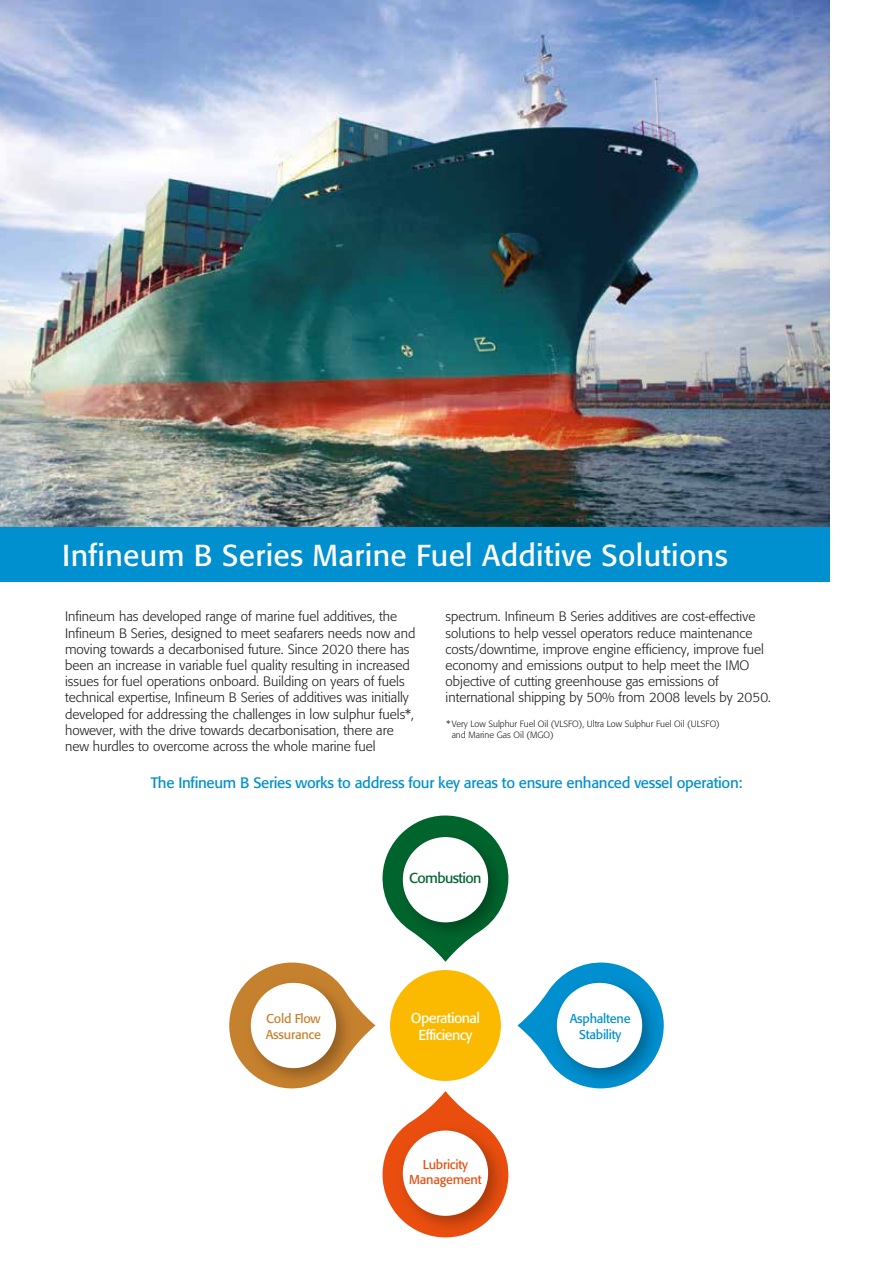
<style>
.page{position:relative;width:893px;height:1263px;background:#fff}
.page>*{position:absolute;margin:0;border:0;box-sizing:border-box;transform-origin:0 0}
.t1{font:30px "Formata";letter-spacing:.01em;color:#fff}
.t2{font:15px "Formata";letter-spacing:-.02em;color:#008fcf}
.t3{font:14.25px/17.1px "Formata";letter-spacing:-.04em;color:#fff;text-align:center}
.t4{font:14.25px "Formata";letter-spacing:-.04em;color:#00652d}
.t5{font:300 13.5px/16.2px "Formata";color:#1d1d1b}
.t6{font:12.75px/15.3px "Formata";letter-spacing:-.02em;color:#e94e0f;text-align:center}
.t7{font:12.75px/15.3px "Formata";letter-spacing:-.02em;color:#008fcf;text-align:center}
.t8{font:12.75px/15.3px "Formata";letter-spacing:-.02em;color:#c6812e}
.t9{font:300 9px/10.8px "Formata";color:#1d1d1b}
</style>
<div class="page">
<div style="left:0;top:527px;width:829px;height:54px;background:#008fcf"></div>
<img style="left:0;top:0;width:829px;height:527px">
<svg style="left:382px;top:815px;width:97px;height:147px"></svg>
<img style="left:391px;top:825px;width:118px;height:120px">
<div style="left:403px;top:837px;width:85px;height:85px;background:#fff;border-radius:50%"></div>
<div style="left:390px;top:970px;width:111px;height:111px;background:#fbba00;border-radius:50%"></div>
<svg style="left:382px;top:1091px;width:94px;height:115px"></svg>
<img style="left:391px;top:1119px;width:118px;height:119px">
<div style="left:403px;top:1130px;width:85px;height:86px;background:#fff;border-radius:50%"></div>
<svg style="left:517px;top:962px;width:115px;height:93px"></svg>
<img style="left:545px;top:971px;width:119px;height:118px">
<div style="left:557px;top:983px;width:85px;height:85px;background:#fff;border-radius:50%"></div>
<svg style="left:229px;top:962px;width:146px;height:97px"></svg>
<img style="left:239px;top:971px;width:120px;height:118px">
<div style="left:251px;top:983px;width:85px;height:85px;background:#fff;border-radius:50%"></div>
<h1 class="t1" style="left:62px;top:537px;width:667px">Infineum B Series Marine Fuel Additive Solutions</h1>
<p class="t5" style="left:65px;top:609px;width:352px">Infineum has developed range of marine fuel additives, the Infineum B Series, designed to meet seafarers needs now and moving towards a decarbonised future. Since 2020 there has been an increase in variable fuel quality resulting in increased issues for fuel operations onboard. Building on years of fuels technical expertise, Infineum B Series of additives was initially developed for addressing the challenges in low sulphur fuels*, however, with the drive towards decarbonisation, there are new hurdles to overcome across the whole marine fuel</p>
<p class="t5" style="left:446px;top:609px;width:327px">spectrum. Infineum B Series additives are cost-effective solutions to help vessel operators reduce maintenance costs/downtime, improve engine efficiency, improve fuel economy and emissions output to help meet the IMO objective of cutting greenhouse gas emissions of international shipping by 50% from 2008 levels by 2050.</p>
<p class="t9" style="left:452px;top:718px;width:270px;text-indent:-5px">* Very Low Sulphur Fuel Oil (VLSFO), Ultra Low Sulphur Fuel Oil (ULSFO) and Marine Gas Oil (MGO)</p>
<p class="t2" style="left:151px;top:774px;width:593px">The Infineum B Series works to address four key areas to ensure enhanced vessel operation:</p>
<p class="t8" style="left:266px;top:1011px;width:57px">Cold Flow<br>Assurance</p>
<p class="t4" style="left:409px;top:869px;width:74px">Combustion</p>
<p class="t3" style="left:411px;top:1009px;width:70px">Operational<br>Efficiency</p>
<p class="t6" style="left:409px;top:1156px;width:74px">Lubricity<br>Management</p>
<p class="t7" style="left:570px;top:1011px;width:62px">Asphaltene<br>Stability</p>
</div>
